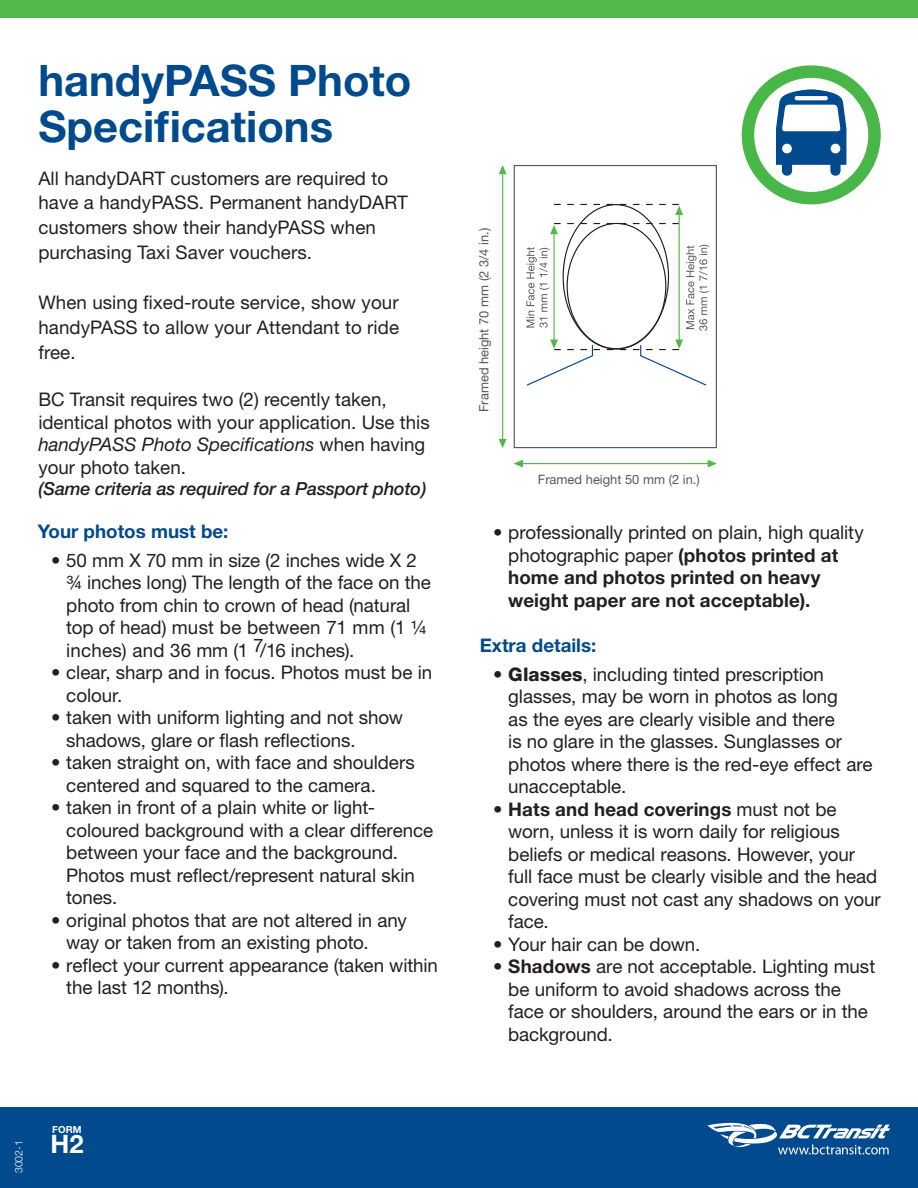
<style>
.page{position:relative;width:918px;height:1188px;background:#fff}
.page>*{position:absolute;margin:0;border:0;box-sizing:border-box;transform-origin:0 0}
.t1{font:700 43.5px/46.2px "Helvetica Neue LT Std";color:#004a8d}
.t2{font:700 25.5px "Helvetica Neue LT Std";color:#fff}
.t3{font:18.75px/22.5px "Helvetica Neue LT Std";letter-spacing:-.005em;color:#231f20}
.t4{font:700 18.75px/22.5px "Helvetica Neue LT Std";letter-spacing:.005em;color:#231f20}
.t5{font:700 18.75px "Helvetica Neue LT Std";color:#004a8d}
.t6{font:italic 500 18px "Helvetica Neue LT Std";letter-spacing:-.01em;color:#231f20}
.t7{font:12.9px "Helvetica Neue LT Std";color:#57585a}
.t8{font:300 10.5px "Helvetica Neue LT Std";color:#fff}
.t9{font:700 9.75px "Helvetica Neue LT Std";color:#fff}
.s1{font-style:italic}
.s2{font-weight:400}
.s3{font-weight:800}
.s4{font-weight:700}
</style>
<div class="page">
<div style="left:0;top:1108px;width:918px;height:80px;background:#004a8d"></div>
<svg style="left:707px;top:1123px;width:183px;height:32px"></svg>
<div style="left:0;top:0;width:918px;height:18px;background:#51b948"></div>
<svg style="left:742px;top:65px;width:139px;height:139px"></svg>
<svg style="left:499px;top:165px;width:8px;height:9px"></svg>
<hr style="left:502px;top:174px;width:1px;height:270px;background:#51b948">
<svg style="left:499px;top:439px;width:8px;height:9px"></svg>
<hr style="left:518px;top:463px;width:192px;height:1px;background:#51b948">
<svg style="left:708px;top:460px;width:9px;height:8px"></svg>
<svg style="left:514px;top:460px;width:9px;height:8px"></svg>
<svg style="left:514px;top:165px;width:203px;height:283px"></svg>
<h1 class="t1" style="left:38px;top:57px;width:375px">handyPASS Photo<br>Specifications</h1>
<p class="t3" style="left:38px;top:165px;width:371px;line-height:24.9px">All handyDART customers are required to have a handyPASS. Permanent handyDART customers show their handyPASS when purchasing Taxi Saver vouchers.</p>
<p class="t3" style="left:38px;top:290px;width:362px;line-height:24.9px;text-align:justify">When using fixed-route service, show your handyPASS to allow your Attendant to ride free.</p>
<p class="t3" style="left:38px;top:388px;width:393px">BC Transit requires two (2) recently taken, identical photos with your application. Use this <span class="s1">handyPASS Photo Specifications</span> when having your photo taken.</p>
<p class="t6" style="left:38px;top:478px;width:389px">(Same criteria as required for a Passport photo)</p>
<p class="t5" style="left:38px;top:519px;width:192px">Your photos must be:</p>
<p class="t3" style="left:66px;top:549px;width:366px;text-indent:-15px">• 50 mm X 70 mm in size (2 inches wide X 2 ¾ inches long) The length of the face on the photo from chin to crown of head (natural top of head) must be between 71 mm (1 ¼ inches) and 36 mm (1 7/16 inches).</p>
<p class="t3" style="left:66px;top:661px;width:367px;text-indent:-15px">• clear, sharp and in focus. Photos must be in colour.</p>
<p class="t3" style="left:66px;top:706px;width:338px;text-indent:-15px">• taken with uniform lighting and not show shadows, glare or flash reflections.</p>
<p class="t3" style="left:66px;top:751px;width:350px;text-indent:-15px">• taken straight on, with face and shoulders centered and squared to the camera.</p>
<p class="t3" style="left:66px;top:796px;width:369px;text-indent:-15px">• taken in front of a plain white or light&shy;coloured background with a clear difference between your face and the background.<br>Photos must reflect/represent natural skin tones.</p>
<p class="t3" style="left:66px;top:909px;width:342px;text-indent:-15px">• original photos that are not altered in any way or taken from an existing photo.</p>
<p class="t3" style="left:66px;top:954px;width:373px;text-indent:-15px">• reflect your current appearance (taken within the last 12 months).</p>
<p class="t8" style="left:12px;top:1173px;width:35px;rotate:-90deg">3002-1</p>
<p class="t9" style="left:52px;top:1123px;width:31px">FORM</p>
<h2 class="t2" style="left:50px;top:1128px;width:35px">H2</h2>
<p class="t7" style="left:476px;top:412px;width:186px;rotate:-90deg">Framed height 70 mm (2 3/4 in.)</p>
<p class="t7" style="left:538px;top:471px;width:163px">Framed height 50 mm (2 in.)</p>
<p class="t4" style="left:508px;top:521px;width:357px;text-indent:-15px"><span class="s2">• professionally printed on plain, high quality photographic paper</span> (photos printed at home and photos printed on heavy weight paper are not acceptable).</p>
<p class="t5" style="left:480px;top:633px;width:118px">Extra details:</p>
<p class="t3" style="left:508px;top:663px;width:366px;text-indent:-15px"><span class="s3">• Glasses</span>, including tinted prescription glasses, may be worn in photos as long<br>as the eyes are clearly visible and there<br>is no glare in the glasses. Sunglasses or photos where there is the red-eye effect are unacceptable.</p>
<p class="t3" style="left:508px;top:798px;width:374px;text-indent:-15px"><span class="s4">• Hats and head coverings</span> must not be worn, unless it is worn daily for religious beliefs or medical reasons. However, your full face must be clearly visible and the head covering must not cast any shadows on your face.</p>
<p class="t3" style="left:493px;top:933px;width:209px">• Your hair can be down.</p>
<p class="t3" style="left:508px;top:955px;width:368px;text-indent:-15px"><span class="s4">• Shadows</span> are not acceptable. Lighting must be uniform to avoid shadows across the face or shoulders, around the ears or in the background.</p>
</div>
